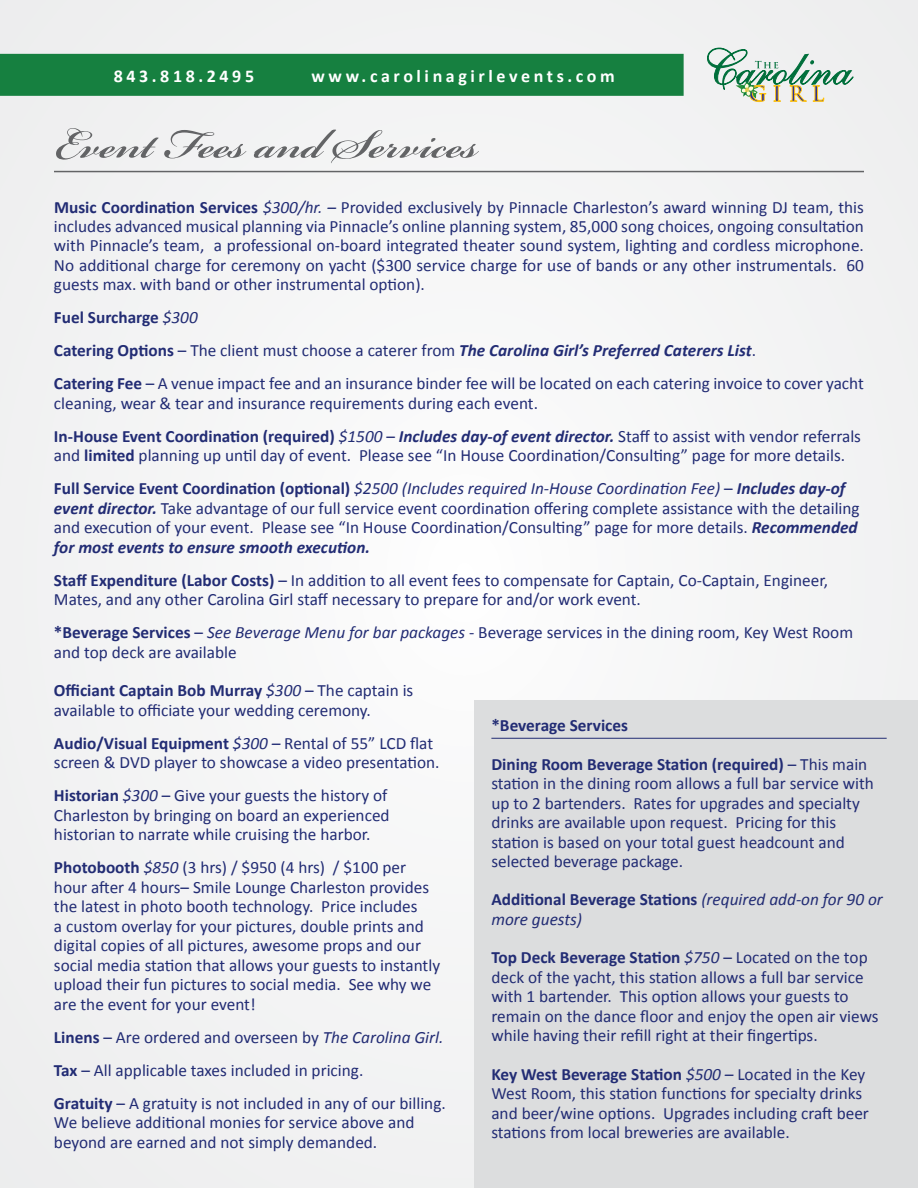
<style>
.page{position:relative;width:918px;height:1188px;background:#f3f4f4}
.page>*{position:absolute;margin:0;border:0;box-sizing:border-box;transform-origin:0 0}
.t1{font:63px "Bickham Script MM 700";color:#636466}
.t2{font:700 18px "Calibri";letter-spacing:.2em;color:#fff}
.t3{font:17.25px/19.5px "Calibri";color:#222c74}
.t4{font:italic 17.25px/19.5px "Calibri";color:#222c74}
.t5{font:700 17.25px "Calibri";color:#222c74}
.s1{font-weight:700}
.s2{font-style:italic}
.s3{font-weight:700;font-style:italic}
.s4{font-weight:700;font-style:normal}
</style>
<div class="page">
<div style="left:0;top:54px;width:684px;height:42px;background:#168040"></div>
<svg style="left:707px;top:48px;width:146px;height:55px"></svg>
<hr style="left:54px;top:171px;width:810px;height:1px;background:#636466">
<div style="left:474px;top:701px;width:444px;height:487px;background:#dcddde"></div>
<hr style="left:491px;top:738px;width:396px;height:1px;background:#222c74">
<p class="t2" style="left:114px;top:64px;width:142px">843.818.2495</p>
<p class="t2" style="left:311px;top:64px;width:305px">www.carolinagirlevents.com</p>
<h1 class="t1" style="left:54px;top:110px;width:426px">Event Fees and Services</h1>
<p class="t3" style="left:54px;top:197px;width:811px;text-align:justify"><span class="s1">Music Coordination Services</span> <span class="s2">$300/hr. –</span> Provided exclusively by Pinnacle Charleston’s award winning DJ team, this includes advanced musical planning via Pinnacle’s online planning system, 85,000 song choices, ongoing consultation with Pinnacle’s team, a professional on-board integrated theater sound system, lighting and cordless microphone.<br>No additional charge for ceremony on yacht ($300 service charge for use of bands or any other instrumentals. 60 guests max. with band or other instrumental option).</p>
<p class="t3" style="left:54px;top:301px;width:811px;line-height:33px"><span class="s1">Fuel Surcharge</span> <span class="s2">$300<br></span><span class="s1">Catering Options</span> – The client must choose a caterer from <span class="s3">The Carolina Girl’s Preferred Caterers List</span>.<br><span class="s1">Catering Fee</span> – A venue impact fee and an insurance binder fee will be located on each catering invoice to cover yacht</p>
<p class="t3" style="left:54px;top:387px;width:809px;line-height:33px">cleaning, wear &amp; tear and insurance requirements during each event.<br><span class="s1">In-House Event Coordination (required)</span> <span class="s2">$1500</span> – <span class="s3">Includes day-of event director.</span> Staff to assist with vendor referrals</p>
<p class="t3" style="left:54px;top:439px;width:793px;line-height:33px">and <span class="s1">limited</span> planning up until day of event. Please see “In House Coordination/Consulting” page for more details.<br><span class="s1">Full Service Event Coordination (optional)</span> <span class="s2">$2500 (Includes required In-House Coordination Fee)</span> – <span class="s3">Includes day-of</span></p>
<p class="t3" style="left:54px;top:499px;width:807px;text-align:justify"><span class="s3">event director.</span> Take advantage of our full service event coordination offering complete assistance with the detailing and execution of your event. Please see “In House Coordination/Consulting” page for more details. <span class="s3">Recommended for most events to ensure smooth execution.</span></p>
<p class="t3" style="left:54px;top:571px;width:776px"><span class="s1">Staff Expenditure (Labor Costs)</span> – In addition to all event fees to compensate for Captain, Co-Captain, Engineer,<br>Mates, and any other Carolina Girl staff necessary to prepare for and/or work event.</p>
<p class="t3" style="left:54px;top:623px;width:801px"><span class="s1">*Beverage Services</span> – <span class="s2">See Beverage Menu for bar packages</span> - Beverage services in the dining room, Key West Room and top deck are available</p>
<p class="t3" style="left:54px;top:681px;width:361px"><span class="s1">Officiant Captain Bob Murray</span> <span class="s2">$300</span> – The captain is available to officiate your wedding ceremony.</p>
<p class="t3" style="left:54px;top:733px;width:387px"><span class="s1">Audio/Visual Equipment</span> <span class="s2">$300 –</span> Rental of 55” LCD flat screen &amp; DVD player to showcase a video presentation.</p>
<p class="t3" style="left:54px;top:786px;width:337px"><span class="s1">Historian</span> <span class="s2">$300</span> – Give your guests the history of<br>Charleston by bringing on board an experienced historian to narrate while cruising the harbor.</p>
<p class="t3" style="left:54px;top:858px;width:388px"><span class="s1">Photobooth</span> <span class="s2">$850</span> (3 hrs) / $950 (4 hrs) / $100 per hour after 4 hours– Smile Lounge Charleston provides the latest in photo booth technology. Price includes<br>a custom overlay for your pictures, double prints and digital copies of all pictures, awesome props and our social media station that allows your guests to instantly upload their fun pictures to social media. See why we are the event for your event!</p>
<p class="t3" style="left:54px;top:1021px;width:393px;line-height:33px"><span class="s1">Linens</span> – Are ordered and overseen by <span class="s2">The Carolina Girl.<br></span><span class="s1">Tax</span> – All applicable taxes included in pricing.<br><span class="s1">Gratuity</span> – A gratuity is not included in any of our billing.</p>
<p class="t3" style="left:54px;top:1113px;width:362px">We believe additional monies for service above and beyond are earned and not simply demanded.</p>
<p class="t5" style="left:491px;top:714px;width:138px">*Beverage Services</p>
<p class="t3" style="left:491px;top:754px;width:384px"><span class="s1">Dining Room Beverage Station (required)</span> – This main station in the dining room allows a full bar service with up to 2 bartenders. Rates for upgrades and specialty drinks are available upon request. Pricing for this station is based on your total guest headcount and selected beverage package.</p>
<p class="t4" style="left:491px;top:889px;width:393px"><span class="s4">Additional Beverage Stations</span> (required add-on for 90 or more guests)</p>
<p class="t3" style="left:491px;top:948px;width:389px"><span class="s1">Top Deck Beverage Station</span> <span class="s2">$750</span> – Located on the top deck of the yacht, this station allows a full bar service with 1 bartender. This option allows your guests to remain on the dance floor and enjoy the open air views while having their refill right at their fingertips.</p>
<p class="t3" style="left:491px;top:1064px;width:379px"><span class="s1">Key West Beverage Station</span> <span class="s2">$500 –</span> Located in the Key West Room, this station functions for specialty drinks and beer/wine options. Upgrades including craft beer stations from local breweries are available.</p>
</div>
